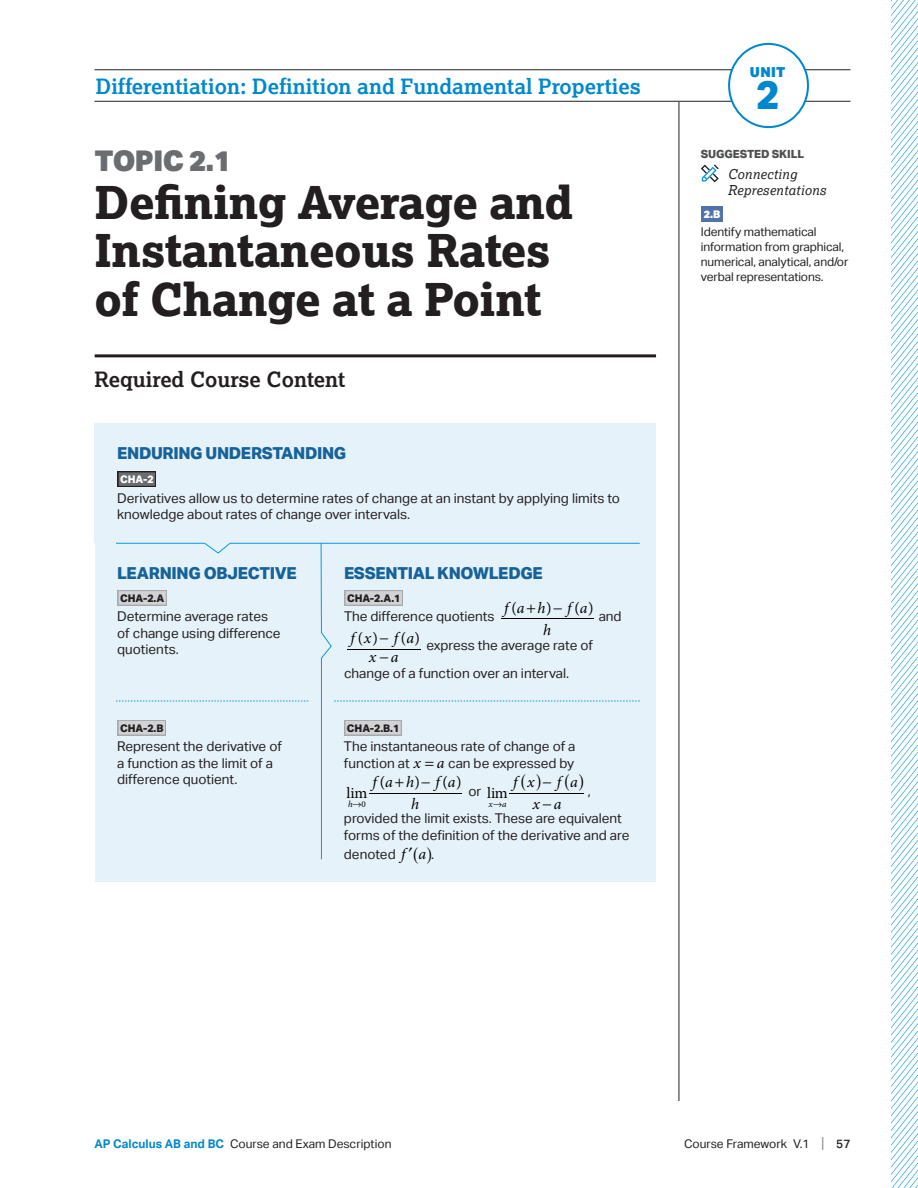
<style>
.page{position:relative;width:918px;height:1188px;background:#fff}
.page>*{position:absolute;margin:0;border:0;box-sizing:border-box;transform-origin:0 0}
.t1{font:800 45px/48px "Lexia";letter-spacing:-.01em;color:#231f20}
.t2{font:800 39.3px "Aktiv Grotesk";color:#0088ce}
.t3{font:900 28.5px "Aktiv Grotesk";letter-spacing:-.02em;color:#6c6d70}
.t4{font:700 21px "Lexia";color:#0088ce}
.t5{font:700 21px "Lexia";color:#231f20}
.t6{font:800 16.5px "Aktiv Grotesk";letter-spacing:-.02em;color:#16629a}
.t7{font:italic 15.75px/22.4px "Minion Pro";color:#000}
.t8{font:15.75px "Minion Pro";letter-spacing:-.01em;color:#000}
.t9{font:900 13.8px "Aktiv Grotesk";color:#0088ce}
.t10{font:13.5px/16.5px "Aktiv Grotesk";color:#231f20}
.t11{font:italic 13.5px/16.5px "Lexia";letter-spacing:.02em;color:#231f20}
.t12{font:12px/15px "Aktiv Grotesk";letter-spacing:-.01em;color:#231f20}
.t13{font:800 11.25px "Aktiv Grotesk";letter-spacing:-.01em;color:#4e4f50}
.t14{font:800 10.5px "Aktiv Grotesk";color:#231f20}
.t15{font:800 10.5px "Aktiv Grotesk";color:#fff}
.t16{font:900 10.5px "Aktiv Grotesk";color:#fff}
.t17{font:italic 9.15px "Minion Pro";color:#000}
.s1{font-style:normal}
.s2{font-style:italic}
.s3{font-family:"Minion Pro";font-style:italic;font-size:15.75px;color:#000}
.s4{font-weight:700;color:#0088ce}
.s5{font-size:15px;color:#808285}
.s6{font-weight:500}
</style>
<div class="page">
<hr style="left:94px;top:69px;width:756px;height:1px;background:#231f20">
<hr style="left:94px;top:101px;width:756px;height:1px;background:#231f20">
<div style="left:729px;top:44px;width:79px;height:83px;background:#fff;border-radius:50%"></div>
<div style="left:728px;top:43px;width:81px;height:85px;border:2px solid #0088ce;border-radius:50%"></div>
<hr style="left:679px;top:102px;width:1px;height:999px;background:#231f20">
<div style="left:701px;top:206px;width:22px;height:15px;background:#5172aa"></div>
<svg style="left:701px;top:164px;width:18px;height:18px"></svg>
<div style="left:95px;top:543px;width:227px;height:158px;background:#e6f2fa"></div>
<div style="left:322px;top:543px;width:334px;height:158px;background:#e6f2fa"></div>
<div style="left:95px;top:423px;width:561px;height:120px;background:#e6f2fa"></div>
<div style="left:118px;top:471px;width:38px;height:16px;background:#231f20"></div>
<div style="left:119px;top:472px;width:36px;height:14px;background:#6c6d70"></div>
<div style="left:95px;top:701px;width:227px;height:181px;background:#e6f2fa"></div>
<div style="left:321px;top:701px;width:335px;height:181px;background:#e6f2fa"></div>
<hr style="left:95px;top:354px;width:561px;height:3px;background:#231f20">
<svg style="left:891px;top:0;width:27px;height:1188px"></svg>
<svg style="left:116px;top:542px;width:524px;height:318px"></svg>
<h3 class="t4" style="left:96px;top:73px;width:547px">Differentiation: Definition and Fundamental Properties</h3>
<h3 class="t3" style="left:94px;top:143px;width:138px">TOPIC 2.1</h3>
<h1 class="t1" style="left:94px;top:178px;width:480px">Defining Average and<br>Instantaneous Rates of Change at a Point</h1>
<h3 class="t5" style="left:95px;top:366px;width:252px">Required Course Content</h3>
<p class="t6" style="left:117px;top:443px;width:231px">ENDURING UNDERSTANDING</p>
<p class="t15" style="left:120px;top:473px;width:35px">CHA-2</p>
<p class="t10" style="left:117px;top:490px;width:504px">Derivatives allow us to determine rates of change at an instant by applying limits to knowledge about rates of change over intervals.</p>
<p class="t6" style="left:117px;top:562px;width:181px">LEARNING OBJECTIVE</p>
<p class="t14" style="left:120px;top:591px;width:46px">CHA-2.A</p>
<p class="t10" style="left:117px;top:609px;width:165px">Determine average rates of change using difference quotients.</p>
<p class="t14" style="left:120px;top:721px;width:45px">CHA-2.B</p>
<p class="t10" style="left:117px;top:738px;width:166px">Represent the derivative of a function as the limit of a difference quotient.</p>
<p class="t6" style="left:344px;top:562px;width:200px">ESSENTIAL KNOWLEDGE</p>
<p class="t14" style="left:347px;top:591px;width:55px">CHA-2.A.1</p>
<p class="t10" style="left:344px;top:609px;width:152px">The difference quotients</p>
<p class="t7" style="left:504px;top:596px;width:22px">f a</p>
<p class="t7" style="left:543px;top:596px;width:46px;text-indent:-5px">h<span class="s1">)</span>− f a h</p>
<p class="t8" style="left:511px;top:597px;width:7px">(</p>
<p class="t8" style="left:574px;top:597px;width:21px">( )</p>
<p class="t10" style="left:599px;top:609px;width:25px">and</p>
<p class="t7" style="left:369px;top:629px;width:31px;line-height:19px;text-indent:-18px">f x<br>x a</p>
<p class="t8" style="left:358px;top:628px;width:58px">( )− <span class="s2">f a</span></p>
<p class="t10" style="left:344px;top:631px;width:251px;line-height:28.5px;text-indent:57px"><sup>(</sup> <sup>)</sup> express the average rate of change of a function over an interval.</p>
<p class="t14" style="left:347px;top:721px;width:54px">CHA-2.B.1</p>
<p class="t10" style="left:344px;top:738px;width:233px">The instantaneous rate of change of a function at <span class="s3">x a</span> can be expressed by</p>
<p class="t7" style="left:373px;top:771px;width:85px;text-align:center">f a h<span class="s1">)</span>−f a h</p>
<p class="t8" style="left:380px;top:771px;width:7px">(</p>
<p class="t8" style="left:442px;top:771px;width:21px">( )</p>
<p class="t7" style="left:513px;top:771px;width:23px">f x</p>
<p class="t7" style="left:532px;top:771px;width:47px;text-indent:11px">− f a x a</p>
<p class="t8" style="left:347px;top:782px;width:22px">lim</p>
<p class="t8" style="left:487px;top:782px;width:22px">lim</p>
<p class="t17" style="left:488px;top:798px;width:20px">x a</p>
<p class="t10" style="left:468px;top:783px;width:15px">or</p>
<p class="t10" style="left:344px;top:778px;width:279px;line-height:27px;text-indent:244px">, provided the limit exists. These are equivalent</p>
<p class="t10" style="left:344px;top:825px;width:287px;line-height:19.5px">forms of the definition of the derivative and are denoted <span class="s3">f a</span> .</p>
<p class="t17" style="left:348px;top:798px;width:19px">h <span class="s1">0</span></p>
<p class="t9" style="left:750px;top:63px;width:37px">UNIT</p>
<h2 class="t2" style="left:756px;top:70px;width:25px">2</h2>
<p class="t13" style="left:701px;top:146px;width:105px">SUGGESTED SKILL</p>
<p class="t11" style="left:728px;top:165px;width:100px">Connecting<br>Representations</p>
<p class="t16" style="left:704px;top:207px;width:18px">2.B</p>
<p class="t12" style="left:701px;top:224px;width:149px">Identify mathematical information from graphical, numerical, analytical, and/or verbal representations.</p>
<p class="t12" style="left:94px;top:1136px;width:299px"><span class="s4">AP Calculus AB and BC</span> Course and Exam Description</p>
<p class="t12" style="left:684px;top:1136px;width:168px">Course Framework V.1 <span class="s5">|</span> <span class="s6">57</span></p>
</div>
